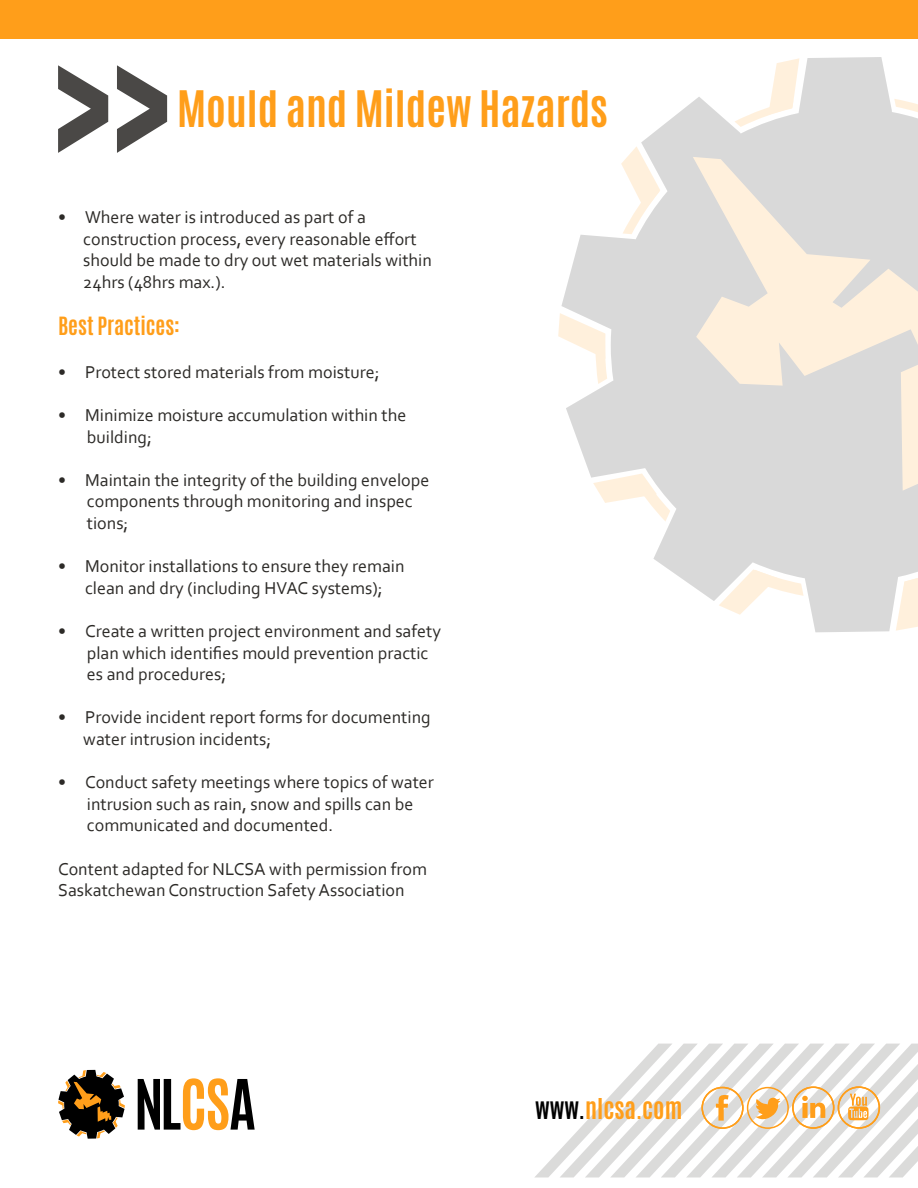
<style>
.page{position:relative;width:918px;height:1188px;background:#fff}
.page>*{position:absolute;margin:0;border:0;box-sizing:border-box;transform-origin:0 0}
.t1{font:700 42px "Antonio";color:#ff9e1a}
.t2{font:700 24px "Antonio";color:#ff9e1a}
.t3{font:700 21px "Antonio";color:#ff9e1a}
.t4{font:18px/21.6px "Corbel";color:#2c2a27}
.s1{color:#000}
</style>
<div class="page">
<div style="left:0;top:0;width:918px;height:38px;background:#ff9e1a"></div>
<svg style="left:58px;top:65px;width:50px;height:88px"></svg>
<svg style="left:117px;top:65px;width:50px;height:88px"></svg>
<svg style="left:535px;top:1044px;width:383px;height:134px"></svg>
<svg style="left:138px;top:1078px;width:117px;height:52px"></svg>
<svg style="left:58px;top:1070px;width:67px;height:69px"></svg>
<svg style="left:561px;top:57px;width:357px;height:575px;fill:#d9d9d9"></svg>
<svg style="left:693px;top:157px;width:225px;height:229px;background:#e9e3da"></svg>
<svg style="left:901px;top:363px;width:17px;height:128px;background:#faeddb"></svg>
<svg style="left:558px;top:313px;width:49px;height:71px"></svg>
<svg style="left:621px;top:146px;width:39px;height:88px"></svg>
<svg style="left:593px;top:474px;width:77px;height:48px"></svg>
<svg style="left:734px;top:58px;width:65px;height:69px"></svg>
<svg style="left:896px;top:563px;width:22px;height:68px"></svg>
<svg style="left:719px;top:569px;width:85px;height:46px"></svg>
<svg style="left:894px;top:74px;width:24px;height:46px"></svg>
<h1 class="t1" style="left:177px;top:78px;width:432px">Mould and Mildew Hazards</h1>
<p class="t4" style="left:83px;top:206px;width:350px;text-indent:-25px">• Where water is introduced as part of a construction process, every reasonable effort should be made to dry out wet materials within 24hrs (48hrs max.).</p>
<p class="t3" style="left:58px;top:310px;width:123px">Best Practices:</p>
<p class="t4" style="left:58px;top:361px;width:323px">• Protect stored materials from moisture;</p>
<p class="t4" style="left:87px;top:404px;width:321px;text-indent:-29px">• Minimize moisture accumulation within the building;</p>
<p class="t4" style="left:87px;top:469px;width:344px;text-indent:-29px">• Maintain the integrity of the building envelope components through monitoring and inspec tions;</p>
<p class="t4" style="left:58px;top:555px;width:348px;text-align:center">• Monitor installations to ensure they remain clean and dry (including HVAC systems);</p>
<p class="t4" style="left:87px;top:620px;width:356px;text-indent:-29px">• Create a written project environment and safety plan which identifies mould prevention practic es and procedures;</p>
<p class="t4" style="left:83px;top:706px;width:349px;text-indent:-25px">• Provide incident report forms for documenting water intrusion incidents;</p>
<p class="t4" style="left:87px;top:771px;width:349px;text-indent:-29px">• Conduct safety meetings where topics of water intrusion such as rain, snow and spills can be communicated and documented.</p>
<p class="t4" style="left:58px;top:857px;width:370px">Content adapted for NLCSA with permission from<br>Saskatchewan Construction Safety Association</p>
<h2 class="t2" style="left:535px;top:1090px;width:149px"><span class="s1">www.</span>nlcsa.com</h2>
</div>
